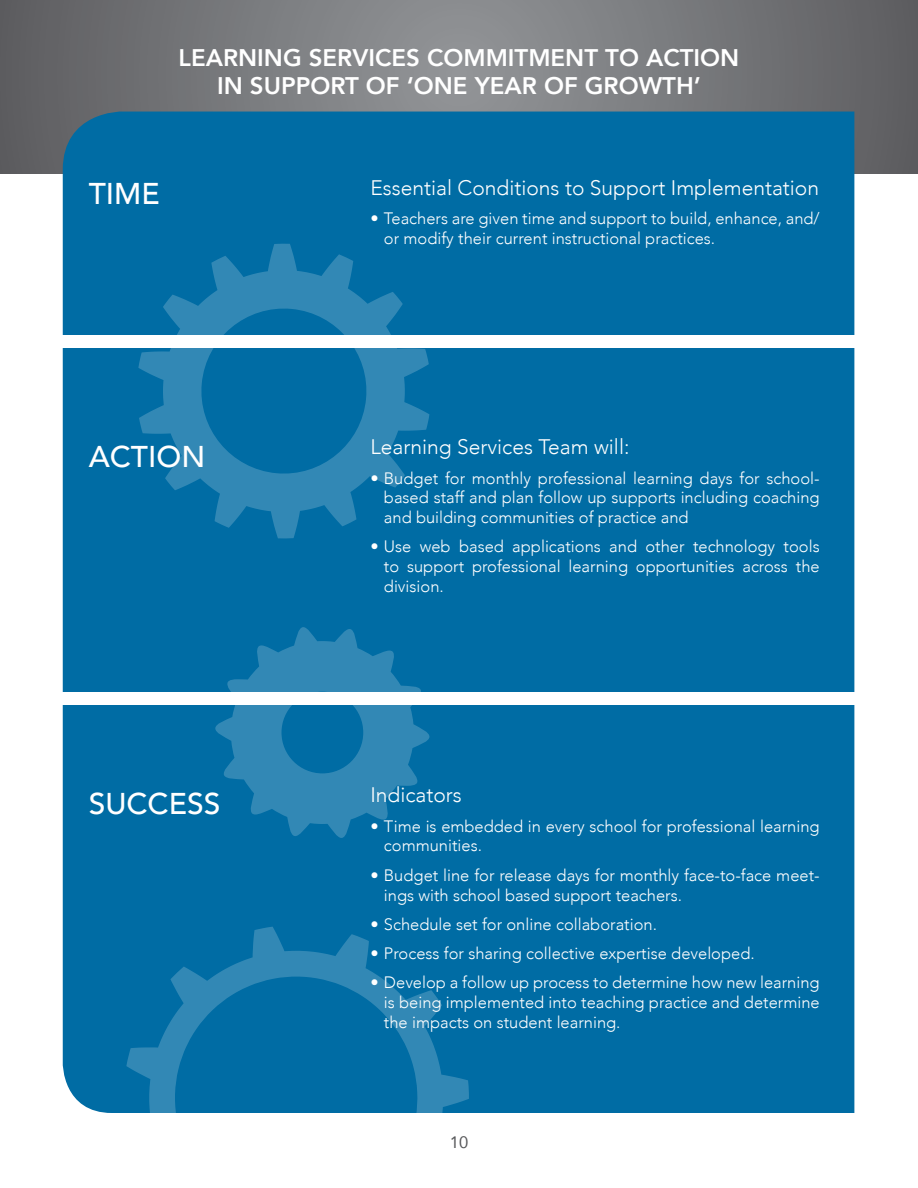
<style>
.page{position:relative;width:918px;height:1188px;background:#fff}
.page>*{position:absolute;margin:0;border:0;box-sizing:border-box;transform-origin:0 0}
.Body_-_Justified{font:500 30px "Avenir";color:#fff}
.CAP_Titles_-_21pt{font:800 24px/28.8px "Avenir";color:#fff;text-align:center}
.Body_-_Justified-2{font:300 21px "Avenir";color:#fff}
.bullets_-_white_11{font:300 21px "Avenir";color:#fff}
.bullets_-_white_11-2{font:300 16.5px/19.8px "Avenir";color:#fff;text-align:justify}
.Body_-_Justified-3{font:300 16.5px/19.8px "Avenir";color:#fff}
.Body_-_Justified-4{font:16.5px "Avenir";color:#57585a}
</style>
<div class="page">
<svg style="left:0;top:0;width:918px;height:174px;background:#75767a"></svg>
<div style="left:63px;top:112px;width:791px;height:1001px;background:#006ca4"></div>
<div style="left:44px;top:692px;width:825px;height:13px;background:#fff"></div>
<div style="left:44px;top:335px;width:825px;height:13px;background:#fff"></div>
<svg style="left:126px;top:927px;width:343px;height:186px;background:#0c72a8"></svg>
<svg style="left:138px;top:244px;width:291px;height:294px;background:#1e7dae"></svg>
<svg style="left:215px;top:627px;width:215px;height:211px;background:#2882b2"></svg>
<p class="CAP_Titles_-_21pt" style="left:179px;top:41px;width:562px">LEARNING SERVICES COMMITMENT TO ACTION<br>IN SUPPORT OF ‘ONE YEAR OF GROWTH’</p>
<p class="Body_-_Justified" style="left:89px;top:168px;width:73px">TIME</p>
<p class="Body_-_Justified-2" style="left:370px;top:175px;width:450px">Essential Conditions to Support Implementation</p>
<p class="Body_-_Justified-3" style="left:384px;top:209px;width:437px;text-indent:-14px">• Teachers are given time and support to build, enhance, and/ or modify their current instructional practices.</p>
<p class="Body_-_Justified" style="left:89px;top:430px;width:118px">ACTION</p>
<p class="Body_-_Justified" style="left:89px;top:778px;width:133px">SUCCESS</p>
<p class="bullets_-_white_11" style="left:370px;top:435px;width:261px">Learning Services Team will:</p>
<p class="bullets_-_white_11-2" style="left:384px;top:468px;width:437px;text-indent:-14px">• Budget for monthly professional learning days for school&shy;based staff and plan follow up supports including coaching and building communities of practice and</p>
<p class="bullets_-_white_11-2" style="left:384px;top:537px;width:437px;text-indent:-14px">• Use web based applications and other technology tools to support professional learning opportunities across the division.</p>
<p class="bullets_-_white_11" style="left:370px;top:783px;width:93px">Indicators</p>
<p class="bullets_-_white_11-2" style="left:384px;top:816px;width:437px;text-indent:-14px">• Time is embedded in every school for professional learning communities.</p>
<p class="bullets_-_white_11-2" style="left:384px;top:865px;width:437px;text-indent:-14px">• Budget line for release days for monthly face-to-face meet&shy;ings with school based support teachers.</p>
<p class="bullets_-_white_11-2" style="left:370px;top:914px;width:288px">• Schedule set for online collaboration.</p>
<p class="bullets_-_white_11-2" style="left:370px;top:944px;width:386px">• Process for sharing collective expertise developed.</p>
<p class="bullets_-_white_11-2" style="left:384px;top:973px;width:437px;text-indent:-14px">• Develop a follow up process to determine how new learning is being implemented into teaching practice and determine the impacts on student learning.</p>
<p class="Body_-_Justified-4" style="left:450px;top:1129px;width:20px">10</p>
</div>
